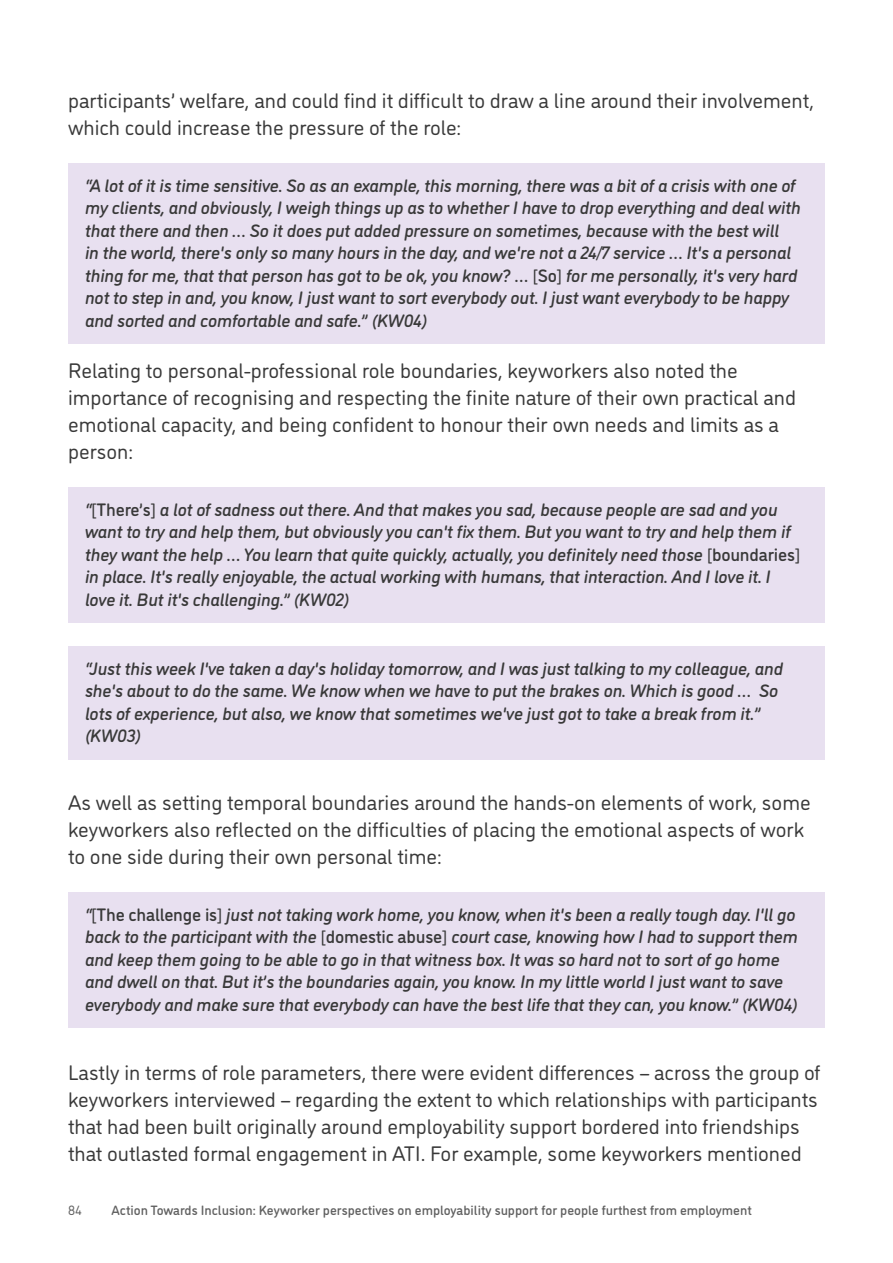
<style>
.page{position:relative;width:893px;height:1263px;background:#fff}
.page>*{position:absolute;margin:0;border:0;box-sizing:border-box;transform-origin:0 0}
.t1{font:21px/27px "DI Nosaur";color:#393939}
.t2{font:italic 500 18px/22.5px "DI Nosaur";letter-spacing:-.01em;color:#393939}
.t3{font:500 13.5px "DI Nosaur";color:#616161}
.t4{font:13.5px "DI Nosaur";color:#616161}
.s1{font-style:normal}
</style>
<div class="page">
<div style="left:68px;top:163px;width:757px;height:181px;background:#e8e0f0"></div>
<div style="left:68px;top:487px;width:757px;height:136px;background:#e8e0f0"></div>
<div style="left:68px;top:646px;width:757px;height:113px;background:#e8e0f0"></div>
<div style="left:68px;top:892px;width:757px;height:136px;background:#e8e0f0"></div>
<p class="t1" style="left:68px;top:86px;width:747px">participants’ welfare, and could find it difficult to draw a line around their involvement, which could increase the pressure of the role:</p>
<p class="t2" style="left:85px;top:173px;width:717px">“A lot of it is time sensitive. So as an example, this morning, there was a bit of a crisis with one of my clients, and obviously, I weigh things up as to whether I have to drop everything and deal with that there and then … So it does put added pressure on sometimes, because with the best will<br>in the world, there's only so many hours in the day, and we're not a 24/7 service … It's a personal thing for me, that that person has got to be ok, you know? … <span class="s1">[So]</span> for me personally, it's very hard not to step in and, you know, I just want to sort everybody out. I just want everybody to be happy and sorted and comfortable and safe.” (KW04)</p>
<p class="t1" style="left:68px;top:356px;width:730px">Relating to personal-professional role boundaries, keyworkers also noted the importance of recognising and respecting the finite nature of their own practical and emotional capacity, and being confident to honour their own needs and limits as a person:</p>
<p class="t2" style="left:85px;top:497px;width:717px">“<span class="s1">[There’s]</span> a lot of sadness out there. And that makes you sad, because people are sad and you want to try and help them, but obviously you can't fix them. But you want to try and help them if they want the help … You learn that quite quickly, actually, you definitely need those <span class="s1">[boundaries] </span>in place. It's really enjoyable, the actual working with humans, that interaction. And I love it. I love it. But it's challenging.” (KW02)</p>
<p class="t2" style="left:85px;top:656px;width:700px">“Just this week I've taken a day's holiday tomorrow, and I was just talking to my colleague, and she's about to do the same. We know when we have to put the brakes on. Which is good … So lots of experience, but also, we know that sometimes we've just got to take a break from it.” (KW03)</p>
<p class="t1" style="left:68px;top:788px;width:744px">As well as setting temporal boundaries around the hands-on elements of work, some keyworkers also reflected on the difficulties of placing the emotional aspects of work to one side during their own personal time:</p>
<p class="t2" style="left:85px;top:902px;width:714px">“<span class="s1">[The challenge is]</span> just not taking work home, you know, when it's been a really tough day. I'll go back to the participant with the <span class="s1">[domestic abuse]</span> court case, knowing how I had to support them and keep them going to be able to go in that witness box. It was so hard not to sort of go home and dwell on that. But it’s the boundaries again, you know. In my little world I just want to save everybody and make sure that everybody can have the best life that they can, you know.” (KW04)</p>
<p class="t1" style="left:68px;top:1058px;width:754px">Lastly in terms of role parameters, there were evident differences – across the group of keyworkers interviewed – regarding the extent to which relationships with participants that had been built originally around employability support bordered into friendships that outlasted formal engagement in ATI. For example, some keyworkers mentioned</p>
<p class="t4" style="left:68px;top:1201px;width:15px">84</p>
<p class="t3" style="left:112px;top:1201px;width:642px">Action Towards Inclusion: Keyworker perspectives on employability support for people furthest from employment</p>
</div>
